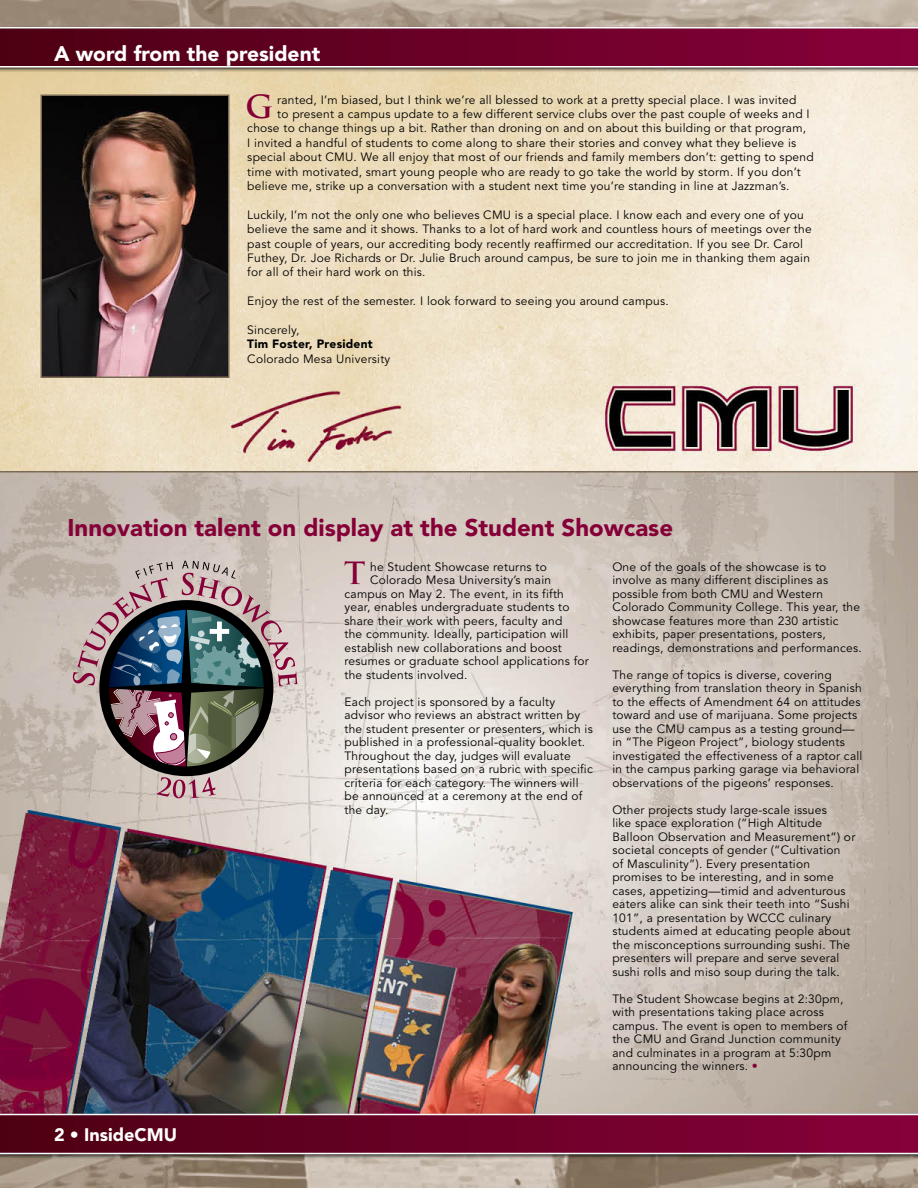
<style>
.page{position:relative;width:918px;height:1188px;background:#fff}
.page>*{position:absolute;margin:0;border:0;box-sizing:border-box;transform-origin:0 0}
.t1{font:700 31.05px "Trajan Pro";color:#860038}
.t2{font:700 30px "Trajan Pro";color:#860038}
.t3{font:900 24px "Avenir";color:#860038}
.t4{font:900 21px "Avenir";color:#fff}
.t5{font:900 18px "Avenir";color:#fff}
.t6{font:12px/13.5px "Avenir";letter-spacing:.02em;color:#000}
.t7{font:900 12px "Avenir";letter-spacing:.02em;color:#000}
.s1{color:#860038}
</style>
<div class="page">
<img style="left:0;top:0;width:918px;height:1188px">
<svg style="left:73px;top:561px;width:225px;height:237px;background:#928c8c"></svg>
<h3 class="t4" style="left:54px;top:41px;width:268px">A word from the president</h3>
<h1 class="t1" style="left:246px;top:87px;width:29px">G</h1>
<p class="t6" style="left:277px;top:93px;width:521px">ranted, I’m biased, but I think we’re all blessed to work at a pretty special place. I was invited</p>
<p class="t6" style="left:277px;top:107px;width:534px">to present a campus update to a few different service clubs over the past couple of weeks and I</p>
<p class="t6" style="left:247px;top:122px;width:560px">chose to change things up a bit. Rather than droning on and on about this building or that program,</p>
<p class="t6" style="left:247px;top:136px;width:550px">I invited a handful of students to come along to share their stories and convey what they believe is</p>
<p class="t6" style="left:247px;top:151px;width:568px">special about CMU. We all enjoy that most of our friends and family members don’t: getting to spend</p>
<p class="t6" style="left:247px;top:165px;width:555px">time with motivated, smart young people who are ready to go take the world by storm. If you don’t</p>
<p class="t6" style="left:247px;top:179px;width:544px">believe me, strike up a conversation with a student next time you’re standing in line at Jazzman’s.</p>
<p class="t6" style="left:247px;top:208px;width:566px;line-height:14.4px">Luckily, I’m not the only one who believes CMU is a special place. I know each and every one of you believe the same and it shows. Thanks to a lot of hard work and countless hours of meetings over the past couple of years, our accrediting body recently reaffirmed our accreditation. If you see Dr. Carol Futhey, Dr. Joe Richards or Dr. Julie Bruch around campus, be sure to join me in thanking them again for all of their hard work on this.</p>
<p class="t6" style="left:247px;top:295px;width:423px">Enjoy the rest of the semester. I look forward to seeing you around campus.</p>
<p class="t6" style="left:247px;top:323px;width:54px">Sincerely,</p>
<p class="t7" style="left:247px;top:337px;width:127px">Tim Foster, President</p>
<p class="t6" style="left:247px;top:352px;width:145px">Colorado Mesa University</p>
<h3 class="t3" style="left:68px;top:513px;width:607px">Innovation talent on display at the Student Showcase</h3>
<h2 class="t2" style="left:344px;top:555px;width:23px">T</h2>
<p class="t6" style="left:370px;top:560px;width:178px">he Student Showcase returns to</p>
<p class="t6" style="left:612px;top:560px;width:251px">One of the goals of the showcase is to involve as many different disciplines as possible from both CMU and Western Colorado Community College. This year, the showcase features more than 230 artistic exhibits, paper presentations, posters, readings, demonstrations and performances.</p>
<p class="t6" style="left:612px;top:668px;width:252px">The range of topics is diverse, covering everything from translation theory in Spanish to the effects of Amendment 64 on attitudes toward and use of marijuana. Some projects use the CMU campus as a testing ground— in “The Pigeon Project”, biology students investigated the effectiveness of a raptor call in the campus parking garage via behavioral observations of the pigeons’ responses.</p>
<p class="t6" style="left:612px;top:803px;width:244px">Other projects study large-scale issues<br>like space exploration (“High Altitude Balloon Observation and Measurement”) or societal concepts of gender (“Cultivation<br>of Masculinity”). Every presentation promises to be interesting, and in some cases, appetizing—timid and adventurous eaters alike can sink their teeth into “Sushi 101”, a presentation by WCCC culinary students aimed at educating people about the misconceptions surrounding sushi. The presenters will prepare and serve several sushi rolls and miso soup during the talk.</p>
<p class="t6" style="left:612px;top:992px;width:236px">The Student Showcase begins at 2:30pm, with presentations taking place across campus. The event is open to members of the CMU and Grand Junction community and culminates in a program at 5:30pm announcing the winners. <span class="s1">•</span></p>
<p class="t6" style="left:370px;top:574px;width:183px">Colorado Mesa University’s main</p>
<p class="t6" style="left:345px;top:587px;width:221px">campus on May 2. The event, in its fifth</p>
<p class="t6" style="left:345px;top:601px;width:227px">year, enables undergraduate students to</p>
<p class="t6" style="left:345px;top:614px;width:219px">share their work with peers, faculty and</p>
<p class="t6" style="left:345px;top:628px;width:225px">the community. Ideally, participation will</p>
<p class="t6" style="left:345px;top:641px;width:219px">establish new collaborations and boost</p>
<p class="t6" style="left:345px;top:655px;width:246px">resumes or graduate school applications for</p>
<p class="t6" style="left:345px;top:668px;width:125px">the students involved.</p>
<p class="t6" style="left:345px;top:695px;width:250px">Each project is sponsored by a faculty advisor who reviews an abstract written by the student presenter or presenters, which is published in a professional-quality booklet.<br>Throughout the day, judges will evaluate presentations based on a rubric with specific criteria for each category. The winners will be announced at a ceremony at the end of the day.</p>
<h3 class="t5" style="left:54px;top:1124px;width:125px">2 • InsideCMU</h3>
</div>
